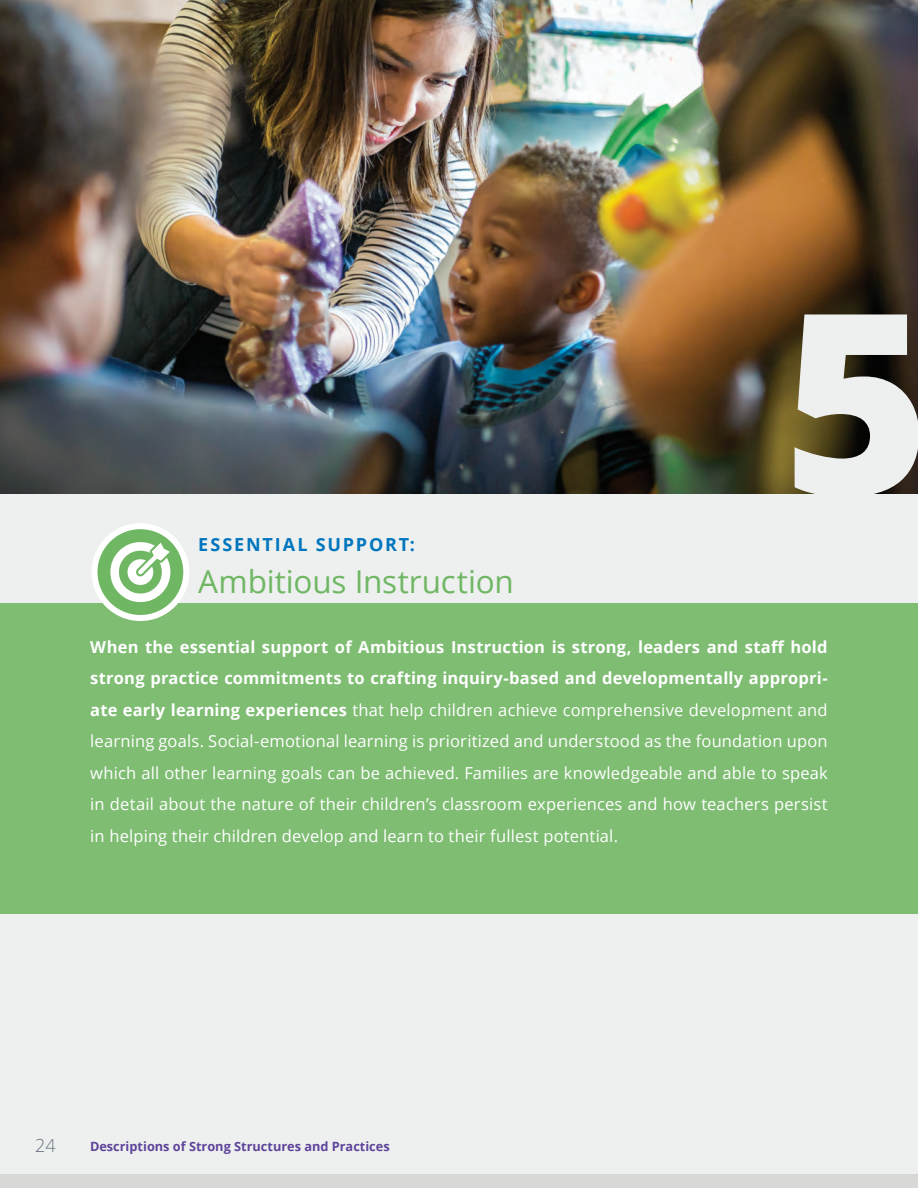
<style>
.page{position:relative;width:918px;height:1188px;background:#fff}
.page>*{position:absolute;margin:0;border:0;box-sizing:border-box;transform-origin:0 0}
.Ounce_Table_text_ind{font:800 252px "Open Sans";color:#eef0ef}
.Esstential_Support_H{font:31.5px "Open Sans";letter-spacing:-.005em;color:#70b764}
.Side_Bar_C_Head__Ess{font:700 18px "Open Sans";letter-spacing:.105em;color:#0076be}
.t1{font:300 18px "Open Sans";color:#65717f}
.Essential_Support_Op{font:16.5px/31.5px "Open Sans";letter-spacing:.01em;color:#fff;text-align:justify}
.t2{font:700 12.75px "Open Sans";color:#5e449b}
.s1{font-weight:700}
</style>
<div class="page">
<div style="left:0;top:1173px;width:918px;height:15px;background:#d8d9d7"></div>
<div style="left:0;top:491px;width:918px;height:683px;background:#eef0ef"></div>
<img style="left:0;top:0;width:918px;height:493px">
<div style="left:0;top:603px;width:918px;height:311px;background:#7fbd73"></div>
<svg style="left:94px;top:526px;width:92px;height:92px;fill:#70b764"></svg>
<div style="left:91px;top:523px;width:98px;height:98px;border:6px solid #fff;border-radius:50%"></div>
<svg style="left:110px;top:542px;width:60px;height:60px;background:#badcb5"></svg>
<p class="Side_Bar_C_Head__Ess" style="left:198px;top:531px;width:218px">ESSENTIAL SUPPORT:</p>
<p class="Esstential_Support_H" style="left:198px;top:560px;width:317px">Ambitious Instruction</p>
<p class="Ounce_Table_text_ind" style="left:783px;top:211px;width:149px">5</p>
<p class="Essential_Support_Op" style="left:90px;top:630px;width:739px"><span class="s1">When the essential support of Ambitious Instruction is strong, leaders and staff hold strong practice commitments to crafting inquiry-based and developmentally appropri&shy;ate early learning experiences</span> that help children achieve comprehensive development and learning goals. Social-emotional learning is prioritized and understood as the foundation upon which all other learning goals can be achieved. Families are knowledgeable and able to speak in detail about the nature of their children’s classroom experiences and how teachers persist in helping their children develop and learn to their fullest potential.</p>
<p class="t1" style="left:35px;top:1133px;width:22px">24</p>
<p class="t2" style="left:90px;top:1138px;width:301px">Descriptions of Strong Structures and Practices</p>
</div>
